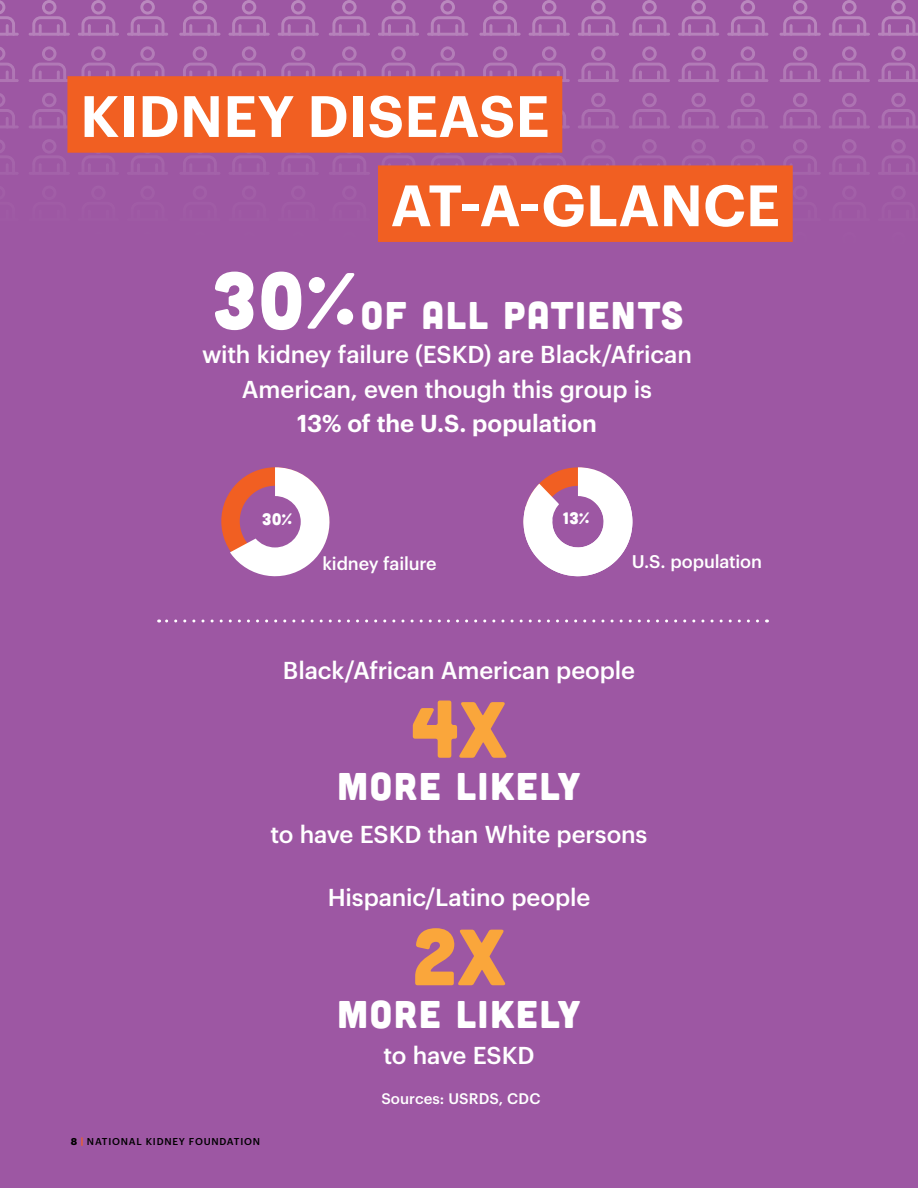
<style>
.page{position:relative;width:918px;height:1188px;background:#9d57a3}
.page>*{position:absolute;margin:0;border:0;box-sizing:border-box;transform-origin:0 0}
.t1{font:79.5px "Cubano";color:#faa63b}
.t2{font:600 57px/89.2px "Graphik";letter-spacing:.005em;color:#fff}
.t3{font:38.55px "Cubano";letter-spacing:.05em;color:#fff}
.t4{font:500 24px/34.5px "Graphik";letter-spacing:-.005em;color:#fff;text-align:center}
.t5{font:600 24px "Graphik";letter-spacing:-.005em;color:#fff}
.t6{font:500 18px "Graphik";letter-spacing:-.01em;color:#fff}
.t7{font:16.65px "Cubano";color:#fff}
.t8{font:500 15px "Graphik";letter-spacing:.01em;color:#fff}
.t9{font:500 9.75px "Graphik";letter-spacing:.08em;color:#000}
.s1{font-size:79.5px}
.s2{font-weight:700}
.s3{font-weight:700;color:#f15f22}
</style>
<div class="page">
<div style="left:221px;top:467px;width:108px;height:108px;border:18px solid #f15f22;border-radius:50%"></div>
<svg style="left:230px;top:467px;width:100px;height:110px"></svg>
<svg style="left:523px;top:467px;width:110px;height:110px"></svg>
<svg style="left:159px;top:620px;width:599px;height:2px"></svg>
<svg style="left:81px;top:0;width:34px;height:33px"></svg>
<hr style="left:78px;top:33px;width:41px;height:3px;background:#fff">
<svg style="left:131px;top:0;width:34px;height:33px"></svg>
<hr style="left:127px;top:33px;width:41px;height:3px;background:#fff">
<svg style="left:32px;top:0;width:34px;height:33px"></svg>
<hr style="left:29px;top:33px;width:41px;height:3px;background:#fff">
<svg style="left:232px;top:0;width:34px;height:33px"></svg>
<hr style="left:228px;top:33px;width:42px;height:3px;background:#fff">
<svg style="left:281px;top:0;width:34px;height:33px"></svg>
<hr style="left:278px;top:33px;width:41px;height:3px;background:#fff">
<svg style="left:183px;top:0;width:34px;height:33px"></svg>
<hr style="left:179px;top:33px;width:42px;height:3px;background:#fff">
<svg style="left:81px;top:46px;width:34px;height:30px"></svg>
<svg style="left:131px;top:46px;width:34px;height:30px"></svg>
<svg style="left:32px;top:46px;width:34px;height:33px"></svg>
<hr style="left:29px;top:79px;width:41px;height:3px;background:#fff">
<svg style="left:232px;top:46px;width:34px;height:30px"></svg>
<svg style="left:281px;top:46px;width:34px;height:30px"></svg>
<svg style="left:183px;top:46px;width:34px;height:30px"></svg>
<svg style="left:32px;top:93px;width:34px;height:32px"></svg>
<hr style="left:29px;top:125px;width:41px;height:3px;background:#fff">
<svg style="left:82px;top:156px;width:33px;height:16px"></svg>
<hr style="left:78px;top:172px;width:41px;height:3px;background:#fff">
<svg style="left:131px;top:156px;width:33px;height:16px"></svg>
<hr style="left:127px;top:172px;width:41px;height:3px;background:#fff">
<svg style="left:33px;top:139px;width:33px;height:33px"></svg>
<hr style="left:29px;top:172px;width:41px;height:3px;background:#fff">
<svg style="left:232px;top:156px;width:34px;height:16px"></svg>
<hr style="left:228px;top:172px;width:42px;height:3px;background:#fff">
<svg style="left:282px;top:156px;width:33px;height:16px"></svg>
<hr style="left:278px;top:172px;width:41px;height:3px;background:#fff">
<svg style="left:183px;top:156px;width:34px;height:16px"></svg>
<hr style="left:179px;top:172px;width:42px;height:3px;background:#fff">
<hr style="left:78px;top:218px;width:41px;height:3px;background:#fff">
<hr style="left:127px;top:218px;width:41px;height:3px;background:#fff">
<hr style="left:29px;top:218px;width:41px;height:3px;background:#fff">
<hr style="left:228px;top:218px;width:42px;height:3px;background:#fff">
<hr style="left:278px;top:218px;width:41px;height:3px;background:#fff">
<hr style="left:179px;top:218px;width:42px;height:3px;background:#fff">
<hr style="left:78px;top:265px;width:41px;height:3px;background:#fff">
<hr style="left:127px;top:265px;width:41px;height:3px;background:#fff">
<hr style="left:29px;top:265px;width:41px;height:3px;background:#fff">
<hr style="left:228px;top:265px;width:42px;height:3px;background:#fff">
<hr style="left:278px;top:265px;width:41px;height:3px;background:#fff">
<hr style="left:179px;top:265px;width:42px;height:3px;background:#fff">
<svg style="left:382px;top:0;width:33px;height:33px"></svg>
<hr style="left:378px;top:33px;width:41px;height:3px;background:#fff">
<svg style="left:431px;top:0;width:34px;height:33px"></svg>
<hr style="left:427px;top:33px;width:41px;height:3px;background:#fff">
<svg style="left:332px;top:0;width:34px;height:33px"></svg>
<hr style="left:329px;top:33px;width:41px;height:3px;background:#fff">
<svg style="left:532px;top:0;width:34px;height:33px"></svg>
<hr style="left:529px;top:33px;width:41px;height:3px;background:#fff">
<svg style="left:581px;top:0;width:34px;height:33px"></svg>
<hr style="left:578px;top:33px;width:41px;height:3px;background:#fff">
<svg style="left:483px;top:0;width:34px;height:33px"></svg>
<hr style="left:479px;top:33px;width:42px;height:3px;background:#fff">
<svg style="left:382px;top:46px;width:33px;height:30px"></svg>
<svg style="left:431px;top:46px;width:34px;height:30px"></svg>
<svg style="left:332px;top:46px;width:34px;height:30px"></svg>
<svg style="left:532px;top:46px;width:34px;height:33px"></svg>
<hr style="left:529px;top:79px;width:41px;height:3px;background:#fff">
<svg style="left:581px;top:46px;width:34px;height:33px"></svg>
<hr style="left:578px;top:79px;width:41px;height:3px;background:#fff">
<svg style="left:483px;top:46px;width:34px;height:30px"></svg>
<svg style="left:562px;top:93px;width:4px;height:32px"></svg>
<hr style="left:529px;top:125px;width:41px;height:3px;background:#fff">
<svg style="left:581px;top:93px;width:34px;height:32px"></svg>
<hr style="left:578px;top:125px;width:41px;height:3px;background:#fff">
<svg style="left:382px;top:156px;width:33px;height:9px"></svg>
<svg style="left:431px;top:156px;width:33px;height:9px"></svg>
<svg style="left:333px;top:156px;width:33px;height:16px"></svg>
<hr style="left:329px;top:172px;width:41px;height:3px;background:#fff">
<svg style="left:533px;top:139px;width:33px;height:26px"></svg>
<svg style="left:582px;top:139px;width:33px;height:26px"></svg>
<svg style="left:483px;top:156px;width:34px;height:9px"></svg>
<hr style="left:329px;top:218px;width:41px;height:3px;background:#fff">
<hr style="left:378px;top:265px;width:41px;height:3px;background:#fff">
<hr style="left:427px;top:265px;width:41px;height:3px;background:#fff">
<hr style="left:329px;top:265px;width:41px;height:3px;background:#fff">
<hr style="left:529px;top:265px;width:41px;height:3px;background:#fff">
<hr style="left:578px;top:265px;width:41px;height:3px;background:#fff">
<hr style="left:479px;top:265px;width:42px;height:3px;background:#fff">
<svg style="left:0;top:0;width:19px;height:36px"></svg>
<svg style="left:0;top:47px;width:19px;height:35px"></svg>
<svg style="left:0;top:93px;width:19px;height:35px"></svg>
<svg style="left:0;top:140px;width:18px;height:34px"></svg>
<svg style="left:682px;top:0;width:34px;height:33px"></svg>
<hr style="left:678px;top:33px;width:41px;height:3px;background:#fff">
<svg style="left:731px;top:0;width:34px;height:33px"></svg>
<hr style="left:727px;top:33px;width:41px;height:3px;background:#fff">
<svg style="left:633px;top:0;width:33px;height:33px"></svg>
<hr style="left:629px;top:33px;width:41px;height:3px;background:#fff">
<svg style="left:832px;top:0;width:34px;height:33px"></svg>
<hr style="left:829px;top:33px;width:41px;height:3px;background:#fff">
<svg style="left:878px;top:0;width:40px;height:36px"></svg>
<svg style="left:783px;top:0;width:34px;height:33px"></svg>
<hr style="left:780px;top:33px;width:41px;height:3px;background:#fff">
<svg style="left:682px;top:46px;width:34px;height:33px"></svg>
<hr style="left:678px;top:79px;width:41px;height:3px;background:#fff">
<svg style="left:731px;top:46px;width:34px;height:33px"></svg>
<hr style="left:727px;top:79px;width:41px;height:3px;background:#fff">
<svg style="left:633px;top:46px;width:33px;height:33px"></svg>
<hr style="left:629px;top:79px;width:41px;height:3px;background:#fff">
<svg style="left:832px;top:46px;width:34px;height:33px"></svg>
<hr style="left:829px;top:79px;width:41px;height:3px;background:#fff">
<svg style="left:878px;top:46px;width:40px;height:36px"></svg>
<svg style="left:783px;top:46px;width:34px;height:33px"></svg>
<hr style="left:780px;top:79px;width:41px;height:3px;background:#fff">
<svg style="left:682px;top:93px;width:34px;height:32px"></svg>
<hr style="left:678px;top:125px;width:41px;height:3px;background:#fff">
<svg style="left:731px;top:93px;width:34px;height:32px"></svg>
<hr style="left:727px;top:125px;width:41px;height:3px;background:#fff">
<svg style="left:633px;top:93px;width:33px;height:32px"></svg>
<hr style="left:629px;top:125px;width:41px;height:3px;background:#fff">
<svg style="left:832px;top:93px;width:34px;height:32px"></svg>
<hr style="left:829px;top:125px;width:41px;height:3px;background:#fff">
<svg style="left:878px;top:93px;width:40px;height:35px"></svg>
<svg style="left:783px;top:93px;width:34px;height:32px"></svg>
<hr style="left:780px;top:125px;width:41px;height:3px;background:#fff">
<svg style="left:682px;top:139px;width:33px;height:26px"></svg>
<svg style="left:731px;top:139px;width:34px;height:26px"></svg>
<svg style="left:633px;top:139px;width:33px;height:26px"></svg>
<svg style="left:833px;top:139px;width:33px;height:33px"></svg>
<hr style="left:829px;top:172px;width:41px;height:3px;background:#fff">
<svg style="left:878px;top:139px;width:40px;height:36px"></svg>
<svg style="left:783px;top:139px;width:34px;height:33px"></svg>
<hr style="left:780px;top:172px;width:41px;height:3px;background:#fff">
<hr style="left:829px;top:218px;width:41px;height:3px;background:#fff">
<hr style="left:780px;top:218px;width:41px;height:3px;background:#fff">
<hr style="left:678px;top:265px;width:41px;height:3px;background:#fff">
<hr style="left:727px;top:265px;width:41px;height:3px;background:#fff">
<hr style="left:629px;top:265px;width:41px;height:3px;background:#fff">
<hr style="left:829px;top:265px;width:41px;height:3px;background:#fff">
<hr style="left:780px;top:265px;width:41px;height:3px;background:#fff">
<div style="left:67px;top:76px;width:495px;height:77px;background:#f15f22"></div>
<div style="left:378px;top:165px;width:415px;height:77px;background:#f15f22"></div>
<h2 class="t2" style="left:391px;top:67px;width:391px;text-indent:-311px">KIDNEY DISEASE<br>AT-A-GLANCE</h2>
<h3 class="t3" style="left:211px;top:290px;width:474px"><span class="s1">30%</span>OF ALL PATIENTS</h3>
<p class="t4" style="left:202px;top:335px;width:491px">with kidney failure (ESKD) are Black/African<br>American, even though this group is</p>
<p class="t5" style="left:297px;top:405px;width:301px">13% of the U.S. population</p>
<p class="t7" style="left:262px;top:509px;width:32px">30%</p>
<p class="t7" style="left:563px;top:508px;width:28px">13%</p>
<p class="t6" style="left:322px;top:550px;width:116px">kidney failure</p>
<p class="t6" style="left:632px;top:548px;width:132px">U.S. population</p>
<p class="t4" style="left:283px;top:651px;width:354px">Black/African American people</p>
<h1 class="t1" style="left:411px;top:679px;width:97px">4X</h1>
<h3 class="t3" style="left:337px;top:762px;width:245px">MORE LIKELY</h3>
<p class="t4" style="left:271px;top:815px;width:378px">to have ESKD than White persons</p>
<p class="t4" style="left:328px;top:878px;width:264px">Hispanic/Latino people</p>
<h1 class="t1" style="left:412px;top:906px;width:95px">2X</h1>
<h3 class="t3" style="left:337px;top:990px;width:245px">MORE LIKELY</h3>
<p class="t4" style="left:383px;top:1036px;width:153px">to have ESKD</p>
<p class="t9" style="left:71px;top:1134px;width:191px"><span class="s2">8</span> <span class="s3">|</span> NATIONAL KIDNEY FOUNDATION</p>
<p class="t8" style="left:381px;top:1088px;width:161px">Sources: USRDS, CDC</p>
</div>
